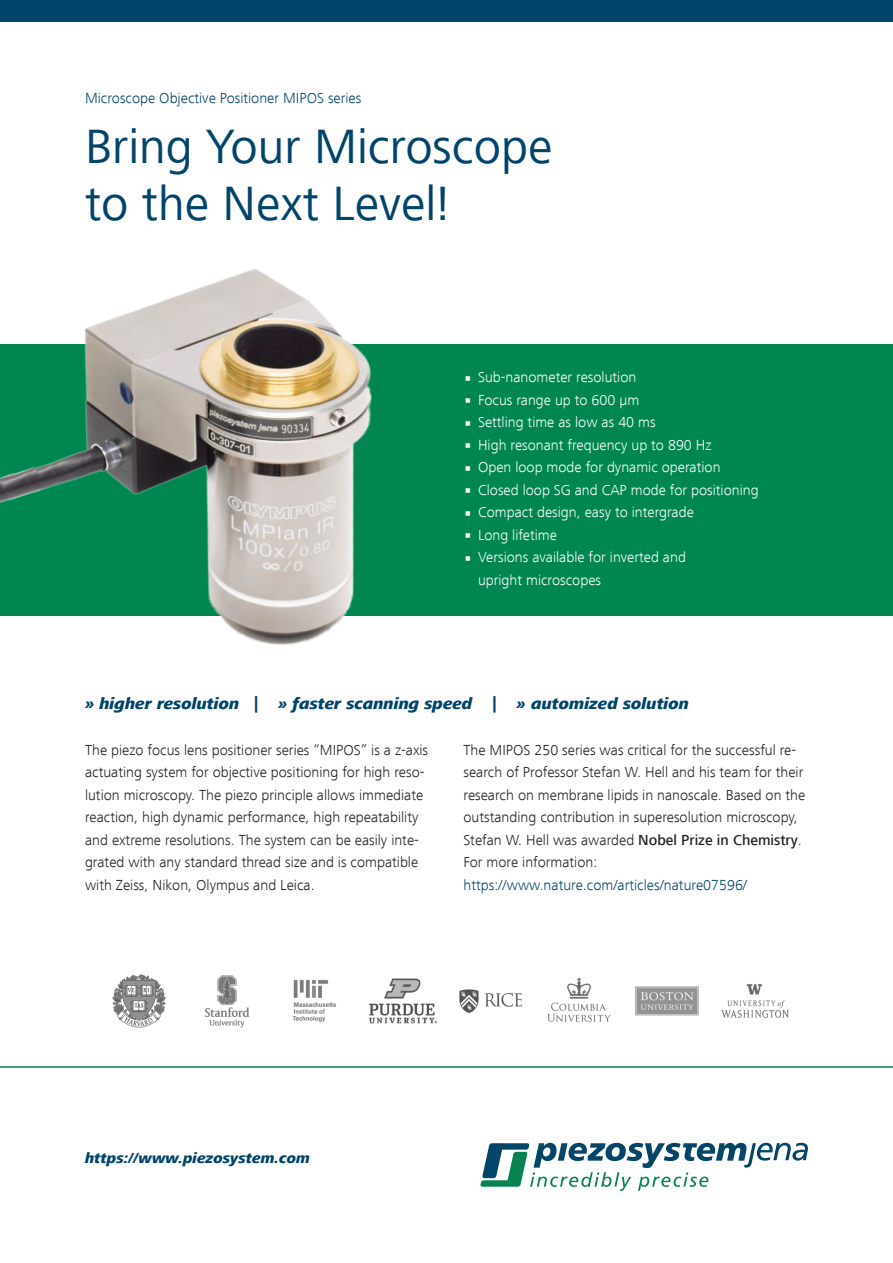
<style>
.page{position:relative;width:893px;height:1263px;background:#fff}
.page>*{position:absolute;margin:0;border:0;box-sizing:border-box;transform-origin:0 0}
.PS-H1{font:49.5px/57px "Frutiger Next LT";color:#00446a}
.PS-Benefits{font:italic 800 16.5px "Frutiger Next LT";color:#00446a}
.PS-Text{font:300 15px/22.5px "Frutiger Next LT";color:#231f20}
.t1{font:300 15px/22.5px "Frutiger Next LT";color:#fff}
.PS-Text-2{font:300 15px "Frutiger Next LT";color:#00446a}
.PS-Before-Title{font:300 15px "Frutiger Next LT";color:#00446a}
.PS-Text-3{font:italic 800 15px "Frutiger Next LT";color:#00446a}
.s1{font-weight:500}
</style>
<div class="page">
<div style="left:0;top:344px;width:893px;height:272px;background:#008751"></div>
<div style="left:0;top:0;width:893px;height:21px;background:#00446a"></div>
<img style="left:0;top:268px;width:372px;height:377px">
<svg style="left:480px;top:1143px;width:328px;height:48px"></svg>
<hr style="left:0;top:1066px;width:893px;height:2px;background:#008751">
<img style="left:112px;top:974px;width:677px;height:54px">
<p class="PS-Before-Title" style="left:85px;top:90px;width:278px">Microscope Objective Positioner MIPOS series</p>
<p class="PS-H1" style="left:85px;top:118px;width:469px">Bring Your Microscope to the Next Level!</p>
<p class="t1" style="left:478px;top:366px;width:160px">Sub-nanometer resolution</p>
<p class="t1" style="left:478px;top:388px;width:163px">Focus range up to 600 µm</p>
<p class="t1" style="left:478px;top:411px;width:179px">Settling time as low as 40 ms</p>
<p class="t1" style="left:478px;top:433px;width:235px">High resonant frequency up to 890 Hz</p>
<p class="t1" style="left:478px;top:456px;width:244px">Open loop mode for dynamic operation</p>
<p class="t1" style="left:478px;top:478px;width:282px">Closed loop SG and CAP mode for positioning</p>
<p class="t1" style="left:478px;top:501px;width:217px">Compact design, easy to intergrade</p>
<p class="t1" style="left:478px;top:523px;width:80px">Long lifetime</p>
<p class="t1" style="left:478px;top:546px;width:209px">Versions available for inverted and upright microscopes</p>
<p class="PS-Benefits" style="left:85px;top:694px;width:605px">» higher resolution | » faster scanning speed | » automized solution</p>
<p class="PS-Text" style="left:85px;top:738px;width:345px">The piezo focus lens positioner series “MIPOS” is a z-axis actuating system for objective positioning for high reso&shy;lution microscopy. The piezo principle allows immediate reaction, high dynamic performance, high repeatability and extreme resolutions. The system can be easily inte&shy;grated with any standard thread size and is compatible with Zeiss, Nikon, Olympus and Leica.</p>
<p class="PS-Text" style="left:463px;top:738px;width:343px">The MIPOS 250 series was critical for the successful re&shy;search of Professor Stefan W. Hell and his team for their research on membrane lipids in nanoscale. Based on the outstanding contribution in superesolution microscopy, Stefan W. Hell was awarded <span class="s1">Nobel Prize in Chemistry</span>.<br>For more information:</p>
<p class="PS-Text-2" style="left:463px;top:876px;width:285px">https://www.nature.com/articles/nature07596/</p>
<p class="PS-Text-3" style="left:85px;top:1149px;width:226px">https://www.piezosystem.com</p>
</div>
